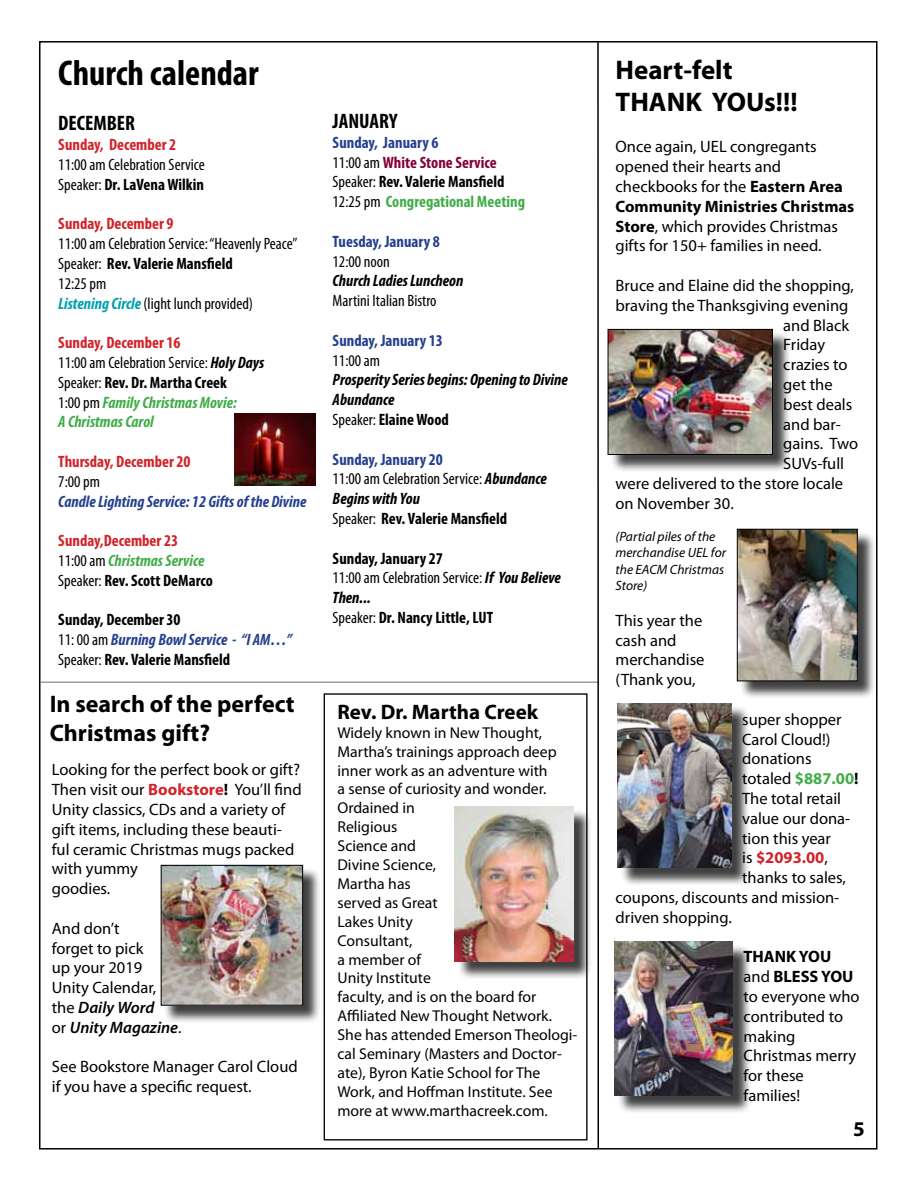
<style>
.page{position:relative;width:918px;height:1188px;background:#fff}
.page>*{position:absolute;margin:0;border:0;box-sizing:border-box;transform-origin:0 0}
.t1{font:700 condensed 36px "Myriad Pro";color:#000}
.t2{font:700 27px/32.4px "Myriad Pro";color:#000}
.t3{font:700 24px/28.8px "Myriad Pro";color:#000}
.t4{font:700 21px "Myriad Pro";color:#000}
.t5{font:700 condensed 21px "Myriad Pro";color:#000}
.t6{font:16.5px/19.8px "Myriad Pro";color:#000}
.t7{font:condensed 16.5px/19.8px "Myriad Pro";color:#000}
.t8{font:700 condensed 16.5px/19.8px "Myriad Pro";color:#000}
.t9{font:700 condensed 16.5px/19.8px "Myriad Pro";color:#d2232a}
.t10{font:italic 700 condensed 16.5px/19.8px "Myriad Pro";color:#000}
.t11{font:italic 700 condensed 16.5px "Myriad Pro";color:#25408f}
.t12{font:700 condensed 16.5px "Myriad Pro";color:#25408f}
.t13{font:700 16.5px "Myriad Pro";color:#d2232a}
.t14{font:15.75px/18.9px "Myriad Pro";color:#000}
.t15{font:italic 13.5px/16.2px "Myriad Pro";color:#000}
.s1{font-weight:700}
.s2{font-weight:700;font-style:italic;color:#00a0af}
.s3{font-weight:700;color:#d2232a}
.s4{font-weight:700;font-style:italic}
.s5{font-weight:700;font-style:italic;color:#41ad49}
.s6{font-weight:400;color:#000}
.s7{font-style:italic;color:#41ad49}
.s8{color:#000}
.s9{font-weight:400}
.s10{font-style:italic;color:#25408f}
.s11{font-weight:700;color:#25408f}
.s12{font-weight:700;color:#860038}
.s13{font-weight:700;color:#41ad49}
.s14{font-weight:400;font-style:normal}
.s15{font-style:normal}
.s16{font-style:italic}
.s17{font-weight:600;font-style:italic}
</style>
<div class="page">
<div style="left:324px;top:693px;width:264px;height:447px;border:1px solid #000"></div>
<hr style="left:597px;top:42px;width:2px;height:1106px;background:#000">
<hr style="left:41px;top:681px;width:557px;height:2px;background:#000">
<img style="left:234px;top:414px;width:81px;height:72px">
<div style="left:610px;top:332px;width:181px;height:141px;background:#000;opacity:.75"></div>
<img style="left:610px;top:331px;width:161px;height:121px">
<div style="left:608px;top:329px;width:165px;height:125px;border:1px solid #000"></div>
<div style="left:740px;top:531px;width:136px;height:168px;background:#000;opacity:.75"></div>
<img style="left:739px;top:531px;width:116px;height:148px">
<div style="left:737px;top:529px;width:120px;height:152px;border:1px solid #000"></div>
<div style="left:163px;top:867px;width:158px;height:157px;background:#000;opacity:.75"></div>
<img style="left:163px;top:867px;width:138px;height:136px">
<div style="left:161px;top:865px;width:142px;height:140px;border:1px solid #000"></div>
<div style="left:457px;top:809px;width:135px;height:172px;background:#000;opacity:.75"></div>
<img style="left:455px;top:807px;width:118px;height:155px">
<div style="left:620px;top:705px;width:130px;height:182px;background:#000;opacity:.75"></div>
<img style="left:618px;top:703px;width:113px;height:165px">
<div style="left:617px;top:944px;width:135px;height:170px;background:#000;opacity:.75"></div>
<img style="left:615px;top:942px;width:118px;height:153px">
<h1 class="t1" style="left:58px;top:51px;width:202px">Church calendar</h1>
<p class="t5" style="left:58px;top:110px;width:78px">DECEMBER</p>
<p class="t9" style="left:58px;top:134px;width:119px">Sunday, December 2</p>
<p class="t7" style="left:58px;top:154px;width:148px">11:00 am Celebration Service<br>Speaker: <span class="s1">Dr. LaVena Wilkin</span></p>
<p class="t9" style="left:58px;top:214px;width:117px">Sunday, December 9</p>
<p class="t7" style="left:58px;top:234px;width:241px">11:00 am Celebration Service: “Heavenly Peace”<br>Speaker: <span class="s1">Rev. Valerie Mansfield<br></span>12:25 pm<br><span class="s2">Listening Circle</span> (light lunch provided)</p>
<p class="t7" style="left:58px;top:333px;width:208px"><span class="s3">Sunday, December 16<br></span>11:00 am Celebration Service: <span class="s4">Holy Days<br></span>Speaker: <span class="s1">Rev. Dr. Martha Creek<br></span>1:00 pm <span class="s5">Family Christmas Movie:<br>A Christmas Carol</span></p>
<p class="t9" style="left:58px;top:451px;width:134px">Thursday, December 20</p>
<p class="t7" style="left:58px;top:471px;width:43px">7:00 pm</p>
<p class="t11" style="left:58px;top:491px;width:250px">Candle Lighting Service: 12 Gifts of the Divine</p>
<p class="t9" style="left:58px;top:530px;width:156px">Sunday,December 23<br><span class="s6">11:00 am</span> <span class="s7">Christmas Service<br></span><span class="s6">Speaker:</span> <span class="s8">Rev. Scott DeMarco</span></p>
<p class="t8" style="left:58px;top:610px;width:235px">Sunday, December 30<br><span class="s9">11: 00 am</span> <span class="s10">Burning Bowl Service - “I AM…”<br></span><span class="s9">Speaker:</span> Rev. Valerie Mansfield</p>
<p class="t5" style="left:333px;top:108px;width:66px">JANUARY</p>
<p class="t7" style="left:333px;top:132px;width:194px"><span class="s11">Sunday, January 6<br></span>11:00 am <span class="s12">White Stone Service<br></span>Speaker: <span class="s1">Rev. Valerie Mansfield<br></span>12:25 pm <span class="s13">Congregational Meeting</span></p>
<p class="t12" style="left:333px;top:231px;width:109px">Tuesday, January 8</p>
<p class="t7" style="left:333px;top:251px;width:59px">12:00 noon</p>
<p class="t10" style="left:333px;top:271px;width:132px">Church Ladies Luncheon</p>
<p class="t7" style="left:333px;top:291px;width:105px">Martini Italian Bistro</p>
<p class="t12" style="left:333px;top:330px;width:112px">Sunday, January 13</p>
<p class="t7" style="left:333px;top:350px;width:49px">11:00 am</p>
<p class="t10" style="left:333px;top:370px;width:237px">Prosperity Series begins: Opening to Divine<br>Abundance<br><span class="s14">Speaker:</span> <span class="s15">Elaine Wood</span></p>
<p class="t7" style="left:333px;top:449px;width:216px"><span class="s11">Sunday, January 20<br></span>11:00 am Celebration Service: <span class="s4">Abundance<br>Begins with You<br></span>Speaker: <span class="s1">Rev. Valerie Mansfield</span></p>
<p class="t8" style="left:333px;top:548px;width:230px">Sunday, January 27<br><span class="s9">11:00 am Celebration Service:</span> <span class="s16">If You Believe<br>Then...<br></span><span class="s9">Speaker:</span> Dr. Nancy Little, LUT</p>
<h3 class="t3" style="left:50px;top:689px;width:247px">In search of the perfect<br>Christmas gift?</h3>
<p class="t4" style="left:338px;top:698px;width:202px">Rev. Dr. Martha Creek</p>
<p class="t14" style="left:338px;top:723px;width:241px">Widely known in New Thought,<br>Martha’s trainings approach deep inner work as an adventure with<br>a sense of curiosity and wonder.<br>Ordained in<br>Religious<br>Science and<br>Divine Science,<br>Martha has<br>served as Great<br>Lakes Unity<br>Consultant,<br>a member of<br>Unity Institute<br>faculty, and is on the board for<br>Affiliated New Thought Network.<br>She has attended Emerson Theologi&shy;cal Seminary (Masters and Doctor&shy;ate), Byron Katie School for The<br>Work, and Hoffman Institute. See more at www.marthacreek.com.</p>
<p class="t6" style="left:52px;top:760px;width:251px">Looking for the perfect book or gift?<br>Then visit our <span class="s3">Bookstore</span><span class="s1">!</span> You’ll find<br>Unity classics, CDs and a variety of gift items, including these beauti&shy;ful ceramic Christmas mugs packed with yummy<br>goodies.</p>
<p class="t6" style="left:52px;top:918px;width:131px">And don’t<br>forget to pick<br>up your 2019<br>Unity Calendar, the <span class="s17">Daily Word<br></span>or <span class="s17">Unity Magazine</span>.</p>
<p class="t6" style="left:52px;top:1057px;width:247px">See Bookstore Manager Carol Cloud if you have a specific request.</p>
<h2 class="t2" style="left:616px;top:52px;width:184px">Heart-felt<br>THANK YOUs!!!</h2>
<p class="t6" style="left:616px;top:137px;width:240px">Once again, UEL congregants opened their hearts and checkbooks for the <span class="s1">Eastern Area<br>Community Ministries Christmas<br>Store</span>, which provides Christmas gifts for 150+ families in need.</p>
<p class="t6" style="left:616px;top:275px;width:240px">Bruce and Elaine did the shopping,</p>
<p class="t6" style="left:616px;top:295px;width:234px">braving the Thanksgiving evening</p>
<p class="t6" style="left:783px;top:315px;width:67px">and Black</p>
<p class="t6" style="left:783px;top:335px;width:43px">Friday</p>
<p class="t6" style="left:783px;top:354px;width:66px">crazies to</p>
<p class="t6" style="left:783px;top:374px;width:51px">get the</p>
<p class="t6" style="left:783px;top:394px;width:71px">best deals</p>
<p class="t6" style="left:783px;top:414px;width:59px">and bar-</p>
<p class="t6" style="left:783px;top:434px;width:76px">gains. Two</p>
<p class="t6" style="left:783px;top:453px;width:62px">SUVs-full</p>
<p class="t6" style="left:616px;top:473px;width:229px">were delivered to the store locale</p>
<p class="t6" style="left:616px;top:493px;width:120px">on November 30.</p>
<p class="t15" style="left:616px;top:528px;width:112px">(Partial piles of the merchandise UEL for the EACM Christmas<br>Store)</p>
<p class="t6" style="left:616px;top:610px;width:90px">This year the cash and merchandise (Thank you,</p>
<p class="t6" style="left:742px;top:709px;width:101px">super shopper</p>
<p class="t6" style="left:742px;top:729px;width:90px">Carol Cloud!)</p>
<p class="t6" style="left:742px;top:749px;width:71px">donations</p>
<p class="t6" style="left:742px;top:768px;width:118px">totaled <span class="s13">$887.00</span><span class="s1">!</span></p>
<p class="t6" style="left:742px;top:788px;width:100px">The total retail</p>
<p class="t6" style="left:742px;top:808px;width:110px">value our dona-</p>
<p class="t6" style="left:742px;top:828px;width:90px">tion this year</p>
<p class="t13" style="left:742px;top:847px;width:87px"><span class="s6">is</span> $2093.00<span class="s6">,</span></p>
<p class="t6" style="left:742px;top:867px;width:105px">thanks to sales,</p>
<p class="t6" style="left:616px;top:887px;width:225px">coupons, discounts and mission-</p>
<p class="t6" style="left:616px;top:907px;width:118px">driven shopping.</p>
<p class="t6" style="left:744px;top:947px;width:117px"><span class="s1">THANK YOU </span>and <span class="s1">BLESS YOU </span>to everyone who contributed to making<br>Christmas merry for these families!</p>
<p class="t4" style="left:853px;top:1115px;width:13px">5</p>
</div>
